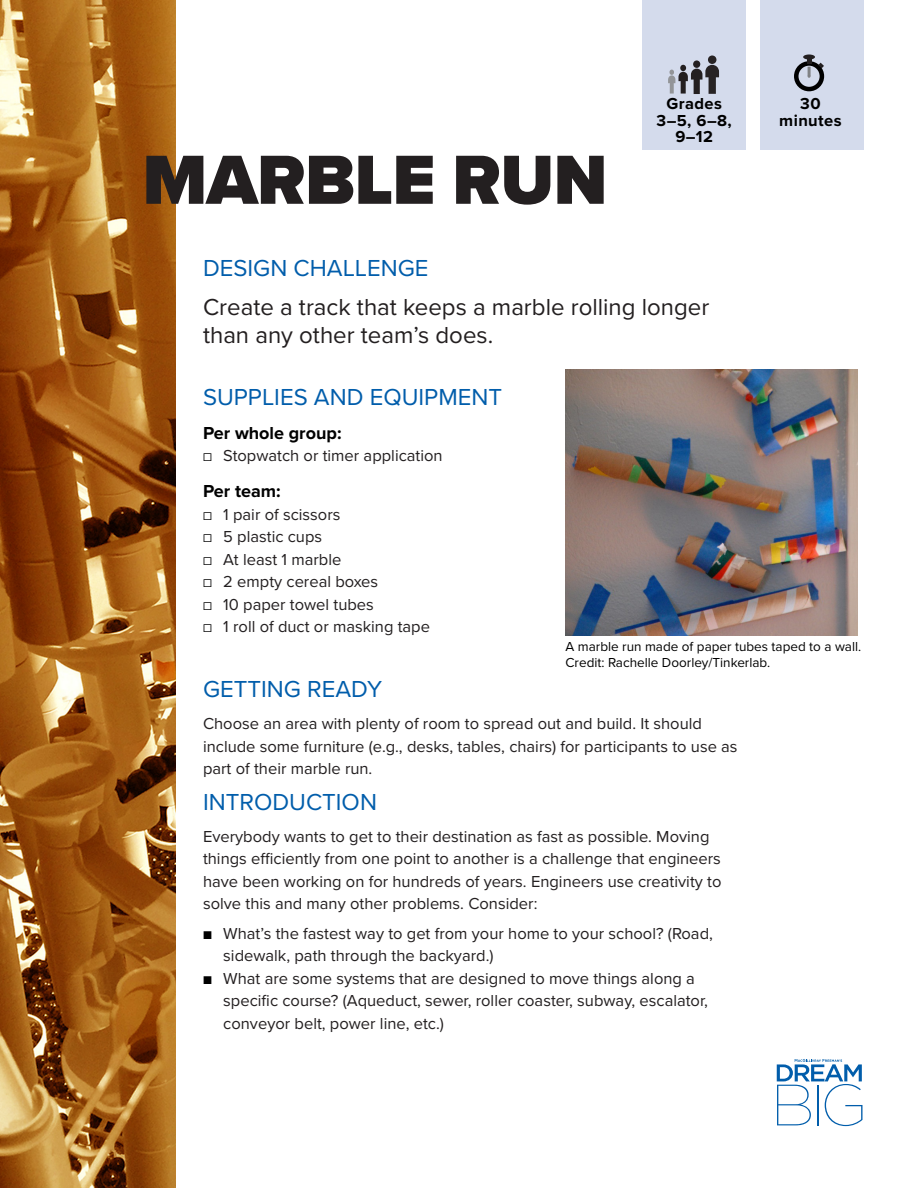
<style>
.page{position:relative;width:918px;height:1188px;background:#fff}
.page>*{position:absolute;margin:0;border:0;box-sizing:border-box;transform-origin:0 0}
.t1{font:900 72px "Proxima Nova";letter-spacing:-.01em;color:#231f20}
.t2{font:24px/28.5px "Proxima Nova";color:#231f20}
.t3{font:24px "Proxima Nova";color:#015dab}
.t4{font:700 18px "Proxima Nova";color:#000}
.Paragraph_Style_1{font:16.5px/22.5px "Proxima Nova";color:#231f20}
.t5{font:700 16.5px/16.5px "Proxima Nova";letter-spacing:.025em;color:#000;text-align:center}
.Paragraph_Style_1-2{font:13.5px/16.5px "Proxima Nova";color:#000}
.s1{font-size:13.5px;color:#000}
</style>
<div class="page">
<img style="left:0;top:0;width:176px;height:1188px">
<svg style="left:777px;top:1059px;width:85px;height:67px"></svg>
<img style="left:566px;top:370px;width:292px;height:265px">
<div style="left:760px;top:0;width:103px;height:149px;background:#d4dbec"></div>
<div style="left:642px;top:0;width:103px;height:149px;background:#d4dbec"></div>
<div style="left:794px;top:61px;width:30px;height:30px;border:4px solid #000;border-radius:50%"></div>
<svg style="left:818px;top:63px;width:6px;height:5px"></svg>
<div style="left:803px;top:54px;width:12px;height:6px;background:#231f20;border-radius:50%"></div>
<svg style="left:807px;top:60px;width:4px;height:18px"></svg>
<svg style="left:668px;top:55px;width:51px;height:39px"></svg>
<p class="t1" style="left:142px;top:136px;width:467px">MARBLE RUN</p>
<p class="t3" style="left:203px;top:254px;width:227px">DESIGN CHALLENGE</p>
<p class="t5" style="left:666px;top:96px;width:57px">Grades</p>
<p class="t5" style="left:657px;top:112px;width:77px">3–5, 6–8,</p>
<p class="t5" style="left:675px;top:129px;width:39px">9–12</p>
<p class="t2" style="left:203px;top:293px;width:508px">Create a track that keeps a marble rolling longer than any other team’s does.</p>
<p class="t3" style="left:203px;top:383px;width:301px">SUPPLIES AND EQUIPMENT</p>
<p class="t4" style="left:203px;top:422px;width:140px">Per whole group:</p>
<p class="Paragraph_Style_1" style="left:203px;top:445px;width:241px"><span class="s1">☐</span> Stopwatch or timer application</p>
<p class="t4" style="left:203px;top:480px;width:79px">Per team:</p>
<p class="Paragraph_Style_1" style="left:203px;top:503px;width:139px"><span class="s1">☐</span> 1 pair of scissors</p>
<p class="Paragraph_Style_1" style="left:203px;top:526px;width:121px"><span class="s1">☐</span> 5 plastic cups</p>
<p class="Paragraph_Style_1" style="left:203px;top:548px;width:140px"><span class="s1">☐</span> At least 1 marble</p>
<p class="Paragraph_Style_1" style="left:203px;top:571px;width:177px"><span class="s1">☐</span> 2 empty cereal boxes</p>
<p class="Paragraph_Style_1" style="left:203px;top:593px;width:172px"><span class="s1">☐</span> 10 paper towel tubes</p>
<p class="Paragraph_Style_1" style="left:203px;top:616px;width:229px"><span class="s1">☐</span> 1 roll of duct or masking tape</p>
<p class="t5" style="left:779px;top:96px;width:64px">30 minutes</p>
<p class="t3" style="left:203px;top:674px;width:181px">GETTING READY</p>
<p class="Paragraph_Style_1-2" style="left:566px;top:638px;width:297px">A marble run made of paper tubes taped to a wall.<br>Credit: Rachelle Doorley/Tinkerlab.</p>
<p class="Paragraph_Style_1" style="left:203px;top:713px;width:536px">Choose an area with plenty of room to spread out and build. It should include some furniture (e.g., desks, tables, chairs) for participants to use as part of their marble run.</p>
<p class="t3" style="left:203px;top:788px;width:175px">INTRODUCTION</p>
<p class="Paragraph_Style_1" style="left:203px;top:825px;width:520px">Everybody wants to get to their destination as fast as possible. Moving things efficiently from one point to another is a challenge that engineers have been working on for hundreds of years. Engineers use creativity to solve this and many other problems. Consider:</p>
<p class="Paragraph_Style_1" style="left:223px;top:922px;width:491px;text-indent:-20px"><span class="s1">■</span> What’s the fastest way to get from your home to your school? (Road, sidewalk, path through the backyard.)</p>
<p class="Paragraph_Style_1" style="left:223px;top:967px;width:486px;text-indent:-20px"><span class="s1">■</span> What are some systems that are designed to move things along a specific course? (Aqueduct, sewer, roller coaster, subway, escalator, conveyor belt, power line, etc.)</p>
</div>
